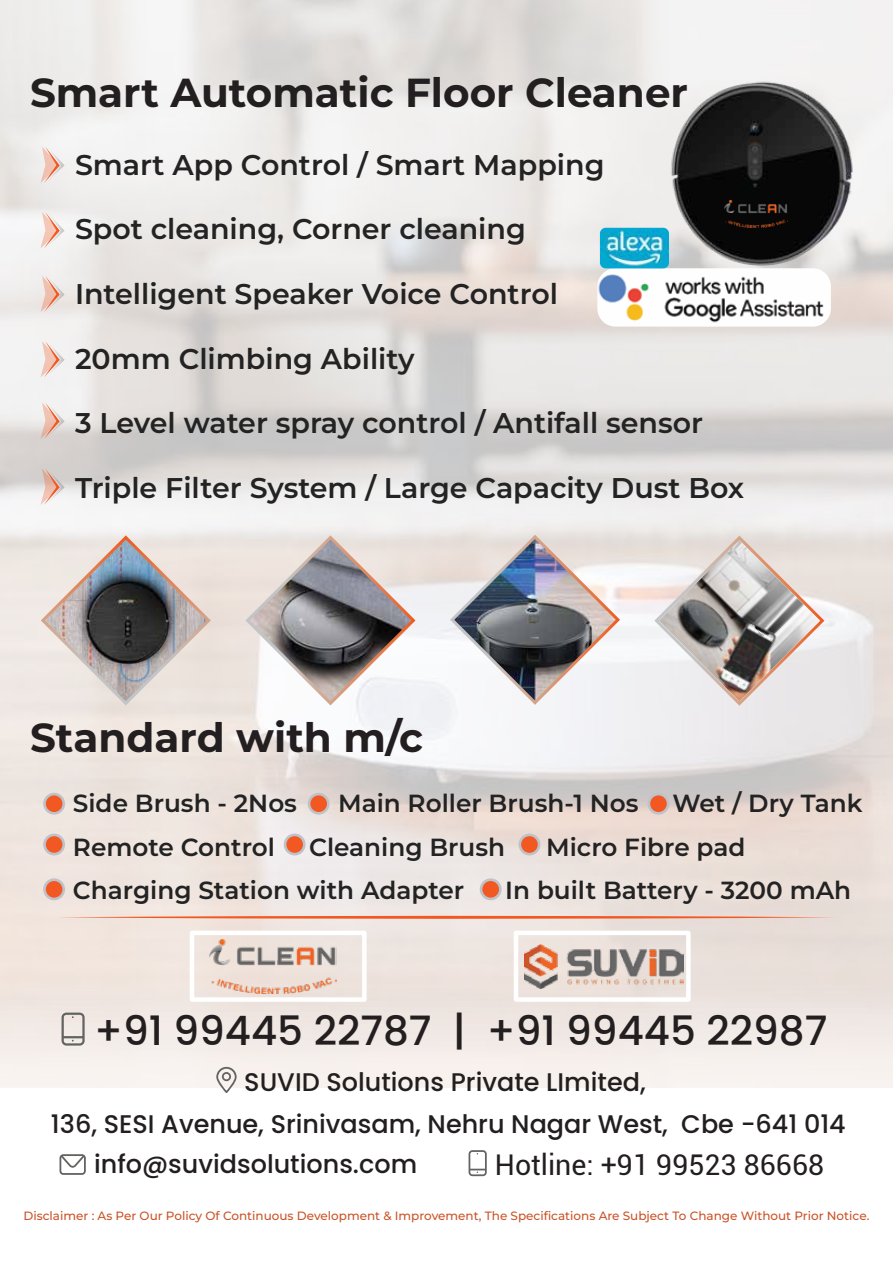
<style>
.page{position:relative;width:893px;height:1263px;background:#fff}
.page>*{position:absolute;margin:0;border:0;box-sizing:border-box;transform-origin:0 0}
.t1{font:700 40.5px "Montserrat";color:#231f20}
.t2{font:500 40.5px "Poppins";color:#231f20}
.t3{font:600 28.5px "Montserrat";color:#232323}
.t4{font:28.5px "Roboto";color:#231f20}
.t5{font:500 25.5px/42px "Poppins";color:#231f20;text-align:center}
.t6{font:600 24.75px "Montserrat";color:#232323}
.t7{font:500 12px "Montserrat";color:#cb5327}
</style>
<div class="page">
<img style="left:0;top:0;width:893px;height:1088px">
<svg style="left:652px;top:533px;width:174px;height:175px"></svg>
<img style="left:659px;top:540px;width:161px;height:161px">
<img style="left:525px;top:944px;width:158px;height:44px">
<img style="left:210px;top:939px;width:127px;height:54px">
<svg style="left:62px;top:1012px;width:23px;height:33px"></svg>
<svg style="left:60px;top:1154px;width:26px;height:21px"></svg>
<svg style="left:216px;top:1067px;width:21px;height:26px"></svg>
<img style="left:448px;top:533px;width:174px;height:174px">
<svg style="left:243px;top:533px;width:175px;height:174px"></svg>
<svg style="left:39px;top:533px;width:174px;height:174px;background:#b4aead"></svg>
<svg style="left:41px;top:212px;width:24px;height:36px"></svg>
<svg style="left:41px;top:276px;width:24px;height:36px"></svg>
<svg style="left:41px;top:147px;width:24px;height:36px"></svg>
<svg style="left:41px;top:341px;width:24px;height:36px"></svg>
<img style="left:667px;top:69px;width:200px;height:199px">
<img style="left:724px;top:201px;width:64px;height:27px">
<img style="left:597px;top:268px;width:234px;height:59px">
<img style="left:600px;top:228px;width:69px;height:40px">
<svg style="left:58px;top:916px;width:777px;height:3px;background:#ef8761"></svg>
<svg style="left:43px;top:793px;width:22px;height:22px"></svg>
<div style="left:46px;top:795px;width:16px;height:17px;background:#f15822;border-radius:50%"></div>
<svg style="left:43px;top:833px;width:22px;height:22px"></svg>
<div style="left:46px;top:836px;width:16px;height:17px;background:#f15822;border-radius:50%"></div>
<svg style="left:43px;top:878px;width:22px;height:22px"></svg>
<div style="left:46px;top:881px;width:16px;height:17px;background:#f15822;border-radius:50%"></div>
<svg style="left:308px;top:793px;width:22px;height:22px"></svg>
<div style="left:310px;top:795px;width:17px;height:17px;background:#f15822;border-radius:50%"></div>
<svg style="left:284px;top:833px;width:22px;height:22px"></svg>
<div style="left:286px;top:836px;width:17px;height:17px;background:#f15822;border-radius:50%"></div>
<div style="left:647px;top:793px;width:22px;height:22px;background:#bfc2c8;border-radius:50%"></div>
<div style="left:650px;top:795px;width:17px;height:17px;background:#f15822;border-radius:50%"></div>
<svg style="left:518px;top:833px;width:22px;height:22px"></svg>
<div style="left:521px;top:836px;width:17px;height:17px;background:#f15822;border-radius:50%"></div>
<svg style="left:480px;top:878px;width:22px;height:22px"></svg>
<div style="left:482px;top:881px;width:17px;height:17px;background:#f15822;border-radius:50%"></div>
<svg style="left:469px;top:1150px;width:18px;height:26px"></svg>
<svg style="left:41px;top:402px;width:24px;height:37px"></svg>
<svg style="left:41px;top:468px;width:24px;height:37px"></svg>
<div style="left:190px;top:931px;width:177px;height:71px;border:4px solid #fff"></div>
<div style="left:514px;top:931px;width:177px;height:71px;border:4px solid #fff"></div>
<h1 class="t1" style="left:30px;top:66px;width:660px">Smart Automatic Floor Cleaner</h1>
<p class="t3" style="left:75px;top:146px;width:531px">Smart App Control / Smart Mapping</p>
<p class="t3" style="left:75px;top:210px;width:452px">Spot cleaning, Corner cleaning</p>
<p class="t3" style="left:75px;top:275px;width:484px">Intelligent Speaker Voice Control</p>
<p class="t3" style="left:75px;top:339px;width:341px">20mm Climbing Ability</p>
<p class="t3" style="left:75px;top:404px;width:630px">3 Level water spray control / Antifall sensor</p>
<p class="t3" style="left:75px;top:468px;width:671px">Triple Filter System / Large Capacity Dust Box</p>
<h1 class="t1" style="left:30px;top:710px;width:395px">Standard with m/c</h1>
<p class="t6" style="left:73px;top:787px;width:226px">Side Brush - 2Nos</p>
<p class="t6" style="left:338px;top:787px;width:302px">Main Roller Brush-1 Nos</p>
<p class="t6" style="left:673px;top:787px;width:191px">Wet / Dry Tank</p>
<p class="t6" style="left:73px;top:830px;width:203px">Remote Control</p>
<p class="t6" style="left:309px;top:830px;width:198px">Cleaning Brush</p>
<p class="t6" style="left:546px;top:830px;width:201px">Micro Fibre pad</p>
<p class="t6" style="left:73px;top:874px;width:393px">Charging Station with Adapter</p>
<p class="t6" style="left:505px;top:874px;width:347px">In built Battery - 3200 mAh</p>
<h1 class="t2" style="left:94px;top:1007px;width:735px">+91 99445 22787 | +91 99445 22987</h1>
<p class="t5" style="left:51px;top:1061px;width:796px">SUVID Solutions Private LImited,<br>136, SESI Avenue, Srinivasam, Nehru Nagar West, Cbe -641 014</p>
<p class="t4" style="left:495px;top:1145px;width:331px">Hotline: +91 99523 86668</p>
<p class="t7" style="left:24px;top:1208px;width:847px">Disclaimer : As Per Our Policy Of Continuous Development &amp; Improvement, The Specifications Are Subject To Change Without Prior Notice.</p>
<p class="t5" style="left:94px;top:1143px;width:325px">info@suvidsolutions.com</p>
</div>
